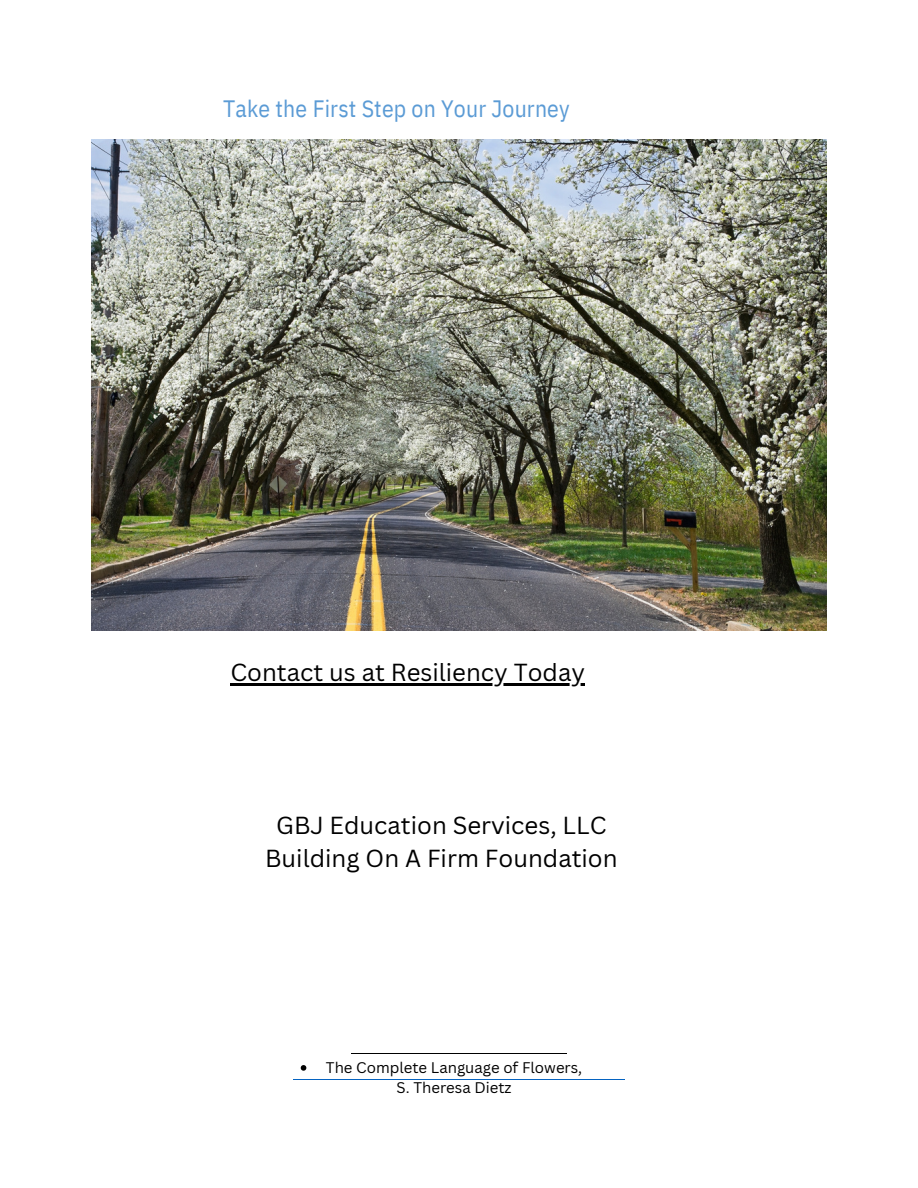
<style>
.page{position:relative;width:918px;height:1188px;background:#fff}
.page>*{position:absolute;margin:0;border:0;box-sizing:border-box;transform-origin:0 0}
.t1{font:24px/32.7px "Canva Sans";color:#000;text-align:center}
.t2{font:23.7px "IBM Plex Sans Cond";letter-spacing:.005em;color:#5b9bd5}
.t3{font:15px/20.2px "Canva Sans";color:#000;text-align:center}
</style>
<div class="page">
<hr style="left:351px;top:1053px;width:216px;height:1px;background:#000">
<hr style="left:293px;top:1079px;width:332px;height:1px;background:#0563c1">
<img style="left:92px;top:139px;width:734px;height:492px">
<svg style="left:301px;top:1065px;width:5px;height:6px"></svg>
<hr style="left:230px;top:683px;width:355px;height:2px;background:#000">
<p class="t2" style="left:223px;top:92px;width:348px">Take the First Step on Your Journey</p>
<p class="t1" style="left:230px;top:655px;width:356px">Contact us at Resiliency Today</p>
<p class="t1" style="left:265px;top:808px;width:354px">GBJ Education Services, LLC<br>Building On A Firm Foundation</p>
<p class="t3" style="left:326px;top:1057px;width:258px">The Complete Language of Flowers,<br>S. Theresa Dietz</p>
</div>
